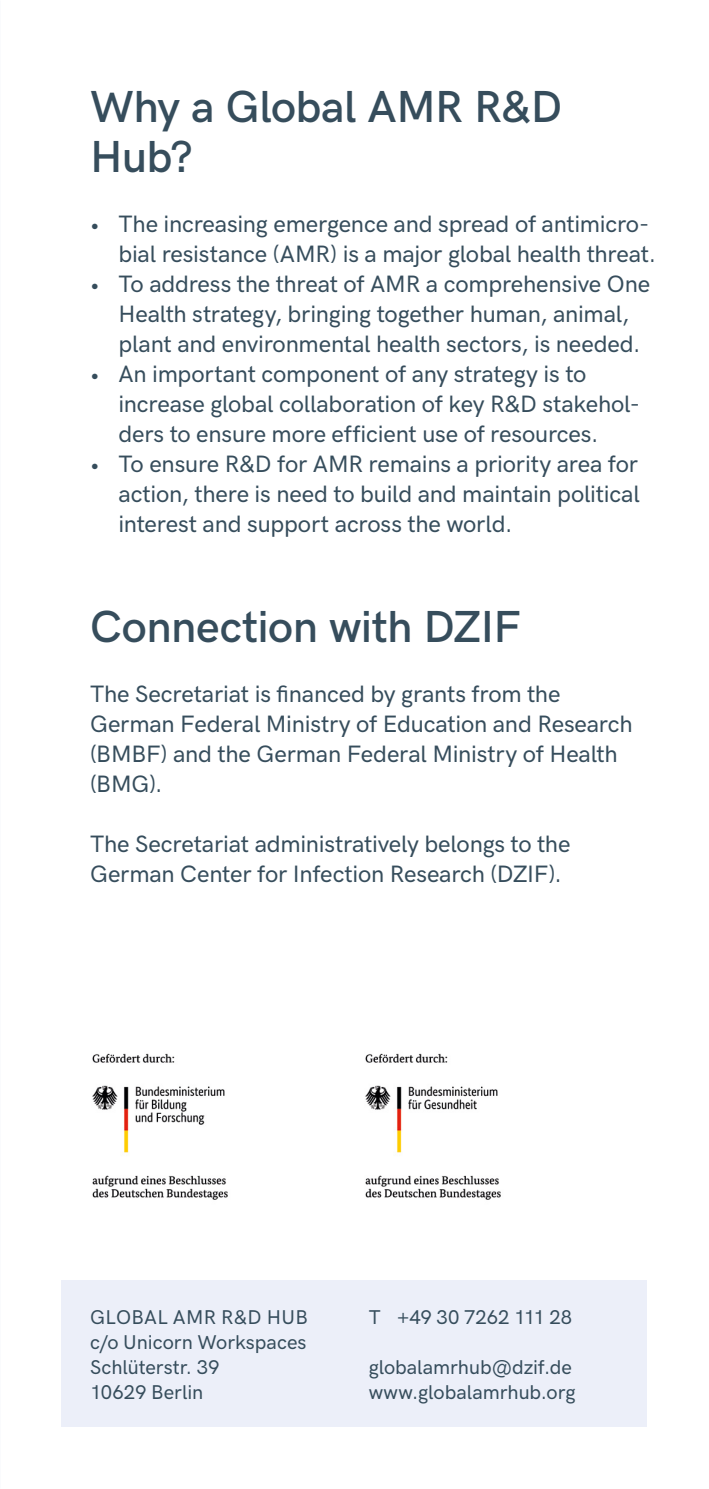
<style>
.page{position:relative;width:709px;height:1489px;background:#fff}
.page>*{position:absolute;margin:0;border:0;box-sizing:border-box;transform-origin:0 0}
.t1{font:600 45px/50px "HK Grotesk";letter-spacing:-.01em;color:#364d5c}
.t2{font:500 23.75px/30px "HK Grotesk";letter-spacing:-.01em;color:#364d5c}
.t3{font:500 20px/25px "HK Grotesk";color:#364d5c}
</style>
<div class="page">
<div style="left:62px;top:1280px;width:585px;height:147px;background:#eceff9"></div>
<img style="left:92px;top:1053px;width:136px;height:147px">
<img style="left:365px;top:1053px;width:136px;height:147px">
<h1 class="t1" style="left:90px;top:78px;width:473px">Why a Global AMR R&amp;D<br>Hub?</h1>
<p class="t2" style="left:90px;top:207px;width:567px;text-align:right">• The increasing emergence and spread of antimicro&shy;bial resistance (AMR) is a major global health threat.</p>
<p class="t2" style="left:118px;top:267px;width:533px;text-indent:-28px">• To address the threat of AMR a comprehensive One<br>Health strategy, bringing together human, animal, plant and environmental health sectors, is needed.</p>
<p class="t2" style="left:118px;top:357px;width:519px;text-indent:-28px">• An important component of any strategy is to increase global collaboration of key R&amp;D stakehol&shy;ders to ensure more efficient use of resources.</p>
<p class="t2" style="left:118px;top:446px;width:523px;text-align:justify;text-indent:-28px">• To ensure R&amp;D for AMR remains a priority area for action, there is need to build and maintain political interest and support across the world.</p>
<h1 class="t1" style="left:90px;top:598px;width:432px">Connection with DZIF</h1>
<p class="t2" style="left:90px;top:677px;width:544px">The Secretariat is financed by grants from the German Federal Ministry of Education and Research (BMBF) and the German Federal Ministry of Health (BMG).</p>
<p class="t2" style="left:90px;top:827px;width:482px">The Secretariat administratively belongs to the<br>German Center for Infection Research (DZIF).</p>
<p class="t3" style="left:90px;top:1302px;width:219px">GLOBAL AMR R&amp;D HUB c/o Unicorn Workspaces<br>Schlüterstr. 39<br>10629 Berlin</p>
<p class="t3" style="left:369px;top:1302px;width:205px">T +49 30 7262 111 28</p>
<p class="t3" style="left:369px;top:1352px;width:208px">globalamrhub@dzif.de www.globalamrhub.org</p>
</div>
